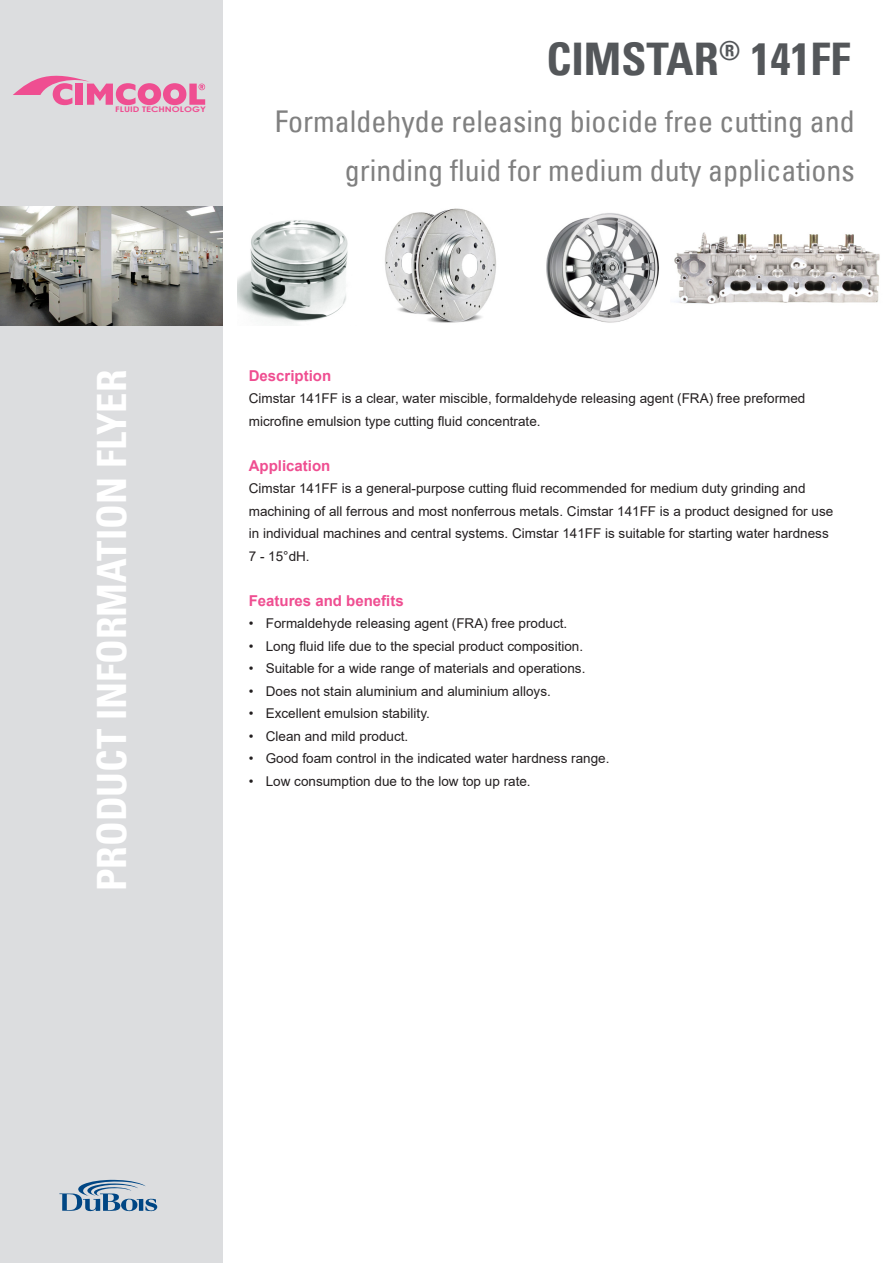
<style>
.page{position:relative;width:893px;height:1263px;background:#fff}
.page>*{position:absolute;margin:0;border:0;box-sizing:border-box;transform-origin:0 0}
.Product{font:45px "Univers Com 67 Bold Cond";color:#54575a}
.t1{font:40.5px "Univers Com 67 Bold Cond";color:#fff}
.Productlead_curs{font:condensed 30px/48.4px "Univers Com 57";color:#808080;text-align:right}
.t2{font:700 15px "Arial";color:#ef4e91}
.t3{font:13.5px/22.5px "Arial";color:#231f20}
.t4{font:700 7.65px "Century Gothic";color:#ef4e91;scale:1.23 1}
</style>
<div class="page">
<div style="left:0;top:0;width:223px;height:1263px;background:#dcdddf"></div>
<img style="left:546px;top:213px;width:113px;height:110px">
<img style="left:385px;top:208px;width:111px;height:115px">
<img style="left:237px;top:220px;width:111px;height:105px">
<img style="left:0;top:206px;width:222px;height:119px">
<img style="left:674px;top:232px;width:206px;height:72px">
<svg style="left:13px;top:76px;width:192px;height:29px"></svg>
<svg style="left:59px;top:1180px;width:98px;height:31px"></svg>
<p class="t4" style="left:115px;top:104px;width:75px">FLUID TECHNOLOGY</p>
<p class="Product" style="left:546px;top:31px;width:306px">CIMSTAR<sup>®</sup> 141FF</p>
<p class="Productlead_curs" style="left:275px;top:97px;width:581px">Formaldehyde releasing biocide free cutting and grinding fluid for medium duty applications</p>
<h2 class="t1" style="left:87px;top:891px;width:523px;rotate:-90deg">PRODUCT INFORMATION FLYER</h2>
<p class="t2" style="left:249px;top:365px;width:84px">Description</p>
<p class="t3" style="left:249px;top:387px;width:558px">Cimstar 141FF is a clear, water miscible, formaldehyde releasing agent (FRA) free preformed microfine emulsion type cutting fluid concentrate.</p>
<p class="t2" style="left:249px;top:455px;width:83px">Application</p>
<p class="t3" style="left:249px;top:477px;width:586px">Cimstar 141FF is a general-purpose cutting fluid recommended for medium duty grinding and machining of all ferrous and most nonferrous metals. Cimstar 141FF is a product designed for use in individual machines and central systems. Cimstar 141FF is suitable for starting water hardness 7 - 15°dH.</p>
<p class="t2" style="left:249px;top:590px;width:157px">Features and benefits</p>
<p class="t3" style="left:249px;top:612px;width:320px">• Formaldehyde releasing agent (FRA) free product.</p>
<p class="t3" style="left:249px;top:635px;width:336px">• Long fluid life due to the special product composition.</p>
<p class="t3" style="left:249px;top:657px;width:338px">• Suitable for a wide range of materials and operations.</p>
<p class="t3" style="left:249px;top:680px;width:304px">• Does not stain aluminium and aluminium alloys.</p>
<p class="t3" style="left:249px;top:702px;width:183px">• Excellent emulsion stability.</p>
<p class="t3" style="left:249px;top:725px;width:161px">• Clean and mild product.</p>
<p class="t3" style="left:249px;top:747px;width:362px">• Good foam control in the indicated water hardness range.</p>
<p class="t3" style="left:249px;top:770px;width:283px">• Low consumption due to the low top up rate.</p>
</div>
